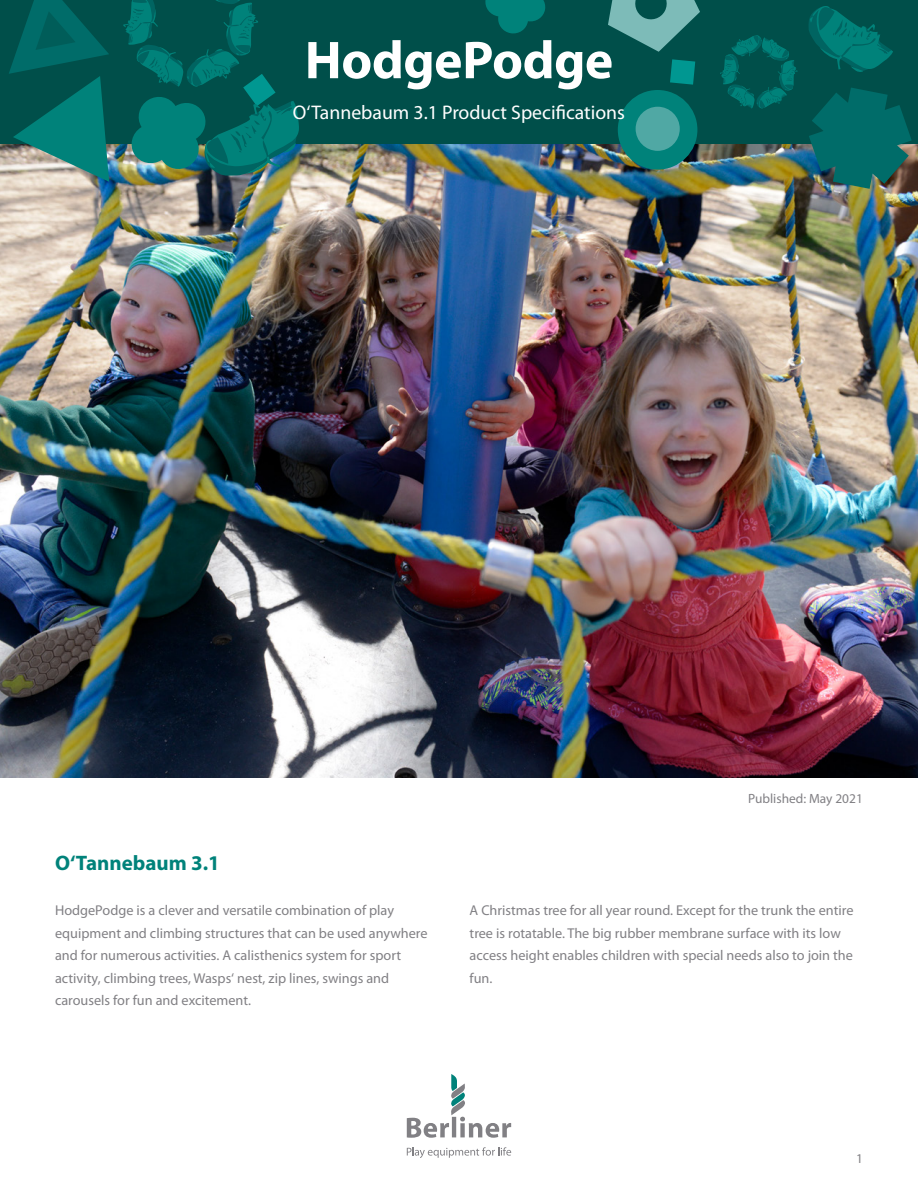
<style>
.page{position:relative;width:918px;height:1188px;background:#fff}
.page>*{position:absolute;margin:0;border:0;box-sizing:border-box;transform-origin:0 0}
.t1{font:700 53.55px "Myriad Pro";letter-spacing:-.01em;color:#fff}
.t2{font:700 21px "Myriad Pro";color:#00827a}
.t3{font:19.8px "Myriad Pro";color:#fff}
.t4{font:14.25px/22.5px "Myriad Pro";color:#818084}
.t5{font:13.35px "Myriad Pro";color:#818084}
</style>
<div class="page">
<img style="left:0;top:144px;width:918px;height:634px">
<div style="left:0;top:0;width:918px;height:144px;background:#004f4a"></div>
<svg style="left:9px;top:0;width:100px;height:182px"></svg>
<img style="left:809px;top:88px;width:103px;height:101px">
<div style="left:618px;top:90px;width:79px;height:80px;background:#00827a;border-radius:50%"></div>
<div style="left:636px;top:107px;width:44px;height:44px;background:#50a8a4;border-radius:50%"></div>
<svg style="left:670px;top:59px;width:25px;height:26px"></svg>
<svg style="left:608px;top:0;width:92px;height:52px"></svg>
<svg style="left:485px;top:0;width:61px;height:34px"></svg>
<svg style="left:809px;top:6px;width:84px;height:66px"></svg>
<svg style="left:123px;top:0;width:176px;height:176px"></svg>
<svg style="left:720px;top:35px;width:78px;height:74px"></svg>
<svg style="left:407px;top:1074px;width:104px;height:64px"></svg>
<svg style="left:407px;top:1147px;width:104px;height:11px"></svg>
<h1 class="t1" style="left:305px;top:25px;width:310px">HodgePodge</h1>
<h3 class="t3" style="left:293px;top:100px;width:334px">O‘Tannebaum 3.1 Product Specifications</h3>
<p class="t5" style="left:748px;top:790px;width:116px">Published: May 2021</p>
<h2 class="t2" style="left:55px;top:849px;width:166px">O‘Tannebaum 3.1</h2>
<p class="t4" style="left:55px;top:899px;width:374px">HodgePodge is a clever and versatile combination of play equipment and climbing structures that can be used anywhere and for numerous activities. A calisthenics system for sport activity, climbing trees, Wasps‘ nest, zip lines, swings and carousels for fun and excitement.</p>
<p class="t4" style="left:470px;top:899px;width:385px">A Christmas tree for all year round. Except for the trunk the entire tree is rotatable. The big rubber membrane surface with its low access height enables children with special needs also to join the fun.</p>
<p class="t5" style="left:856px;top:1150px;width:8px">1</p>
</div>
